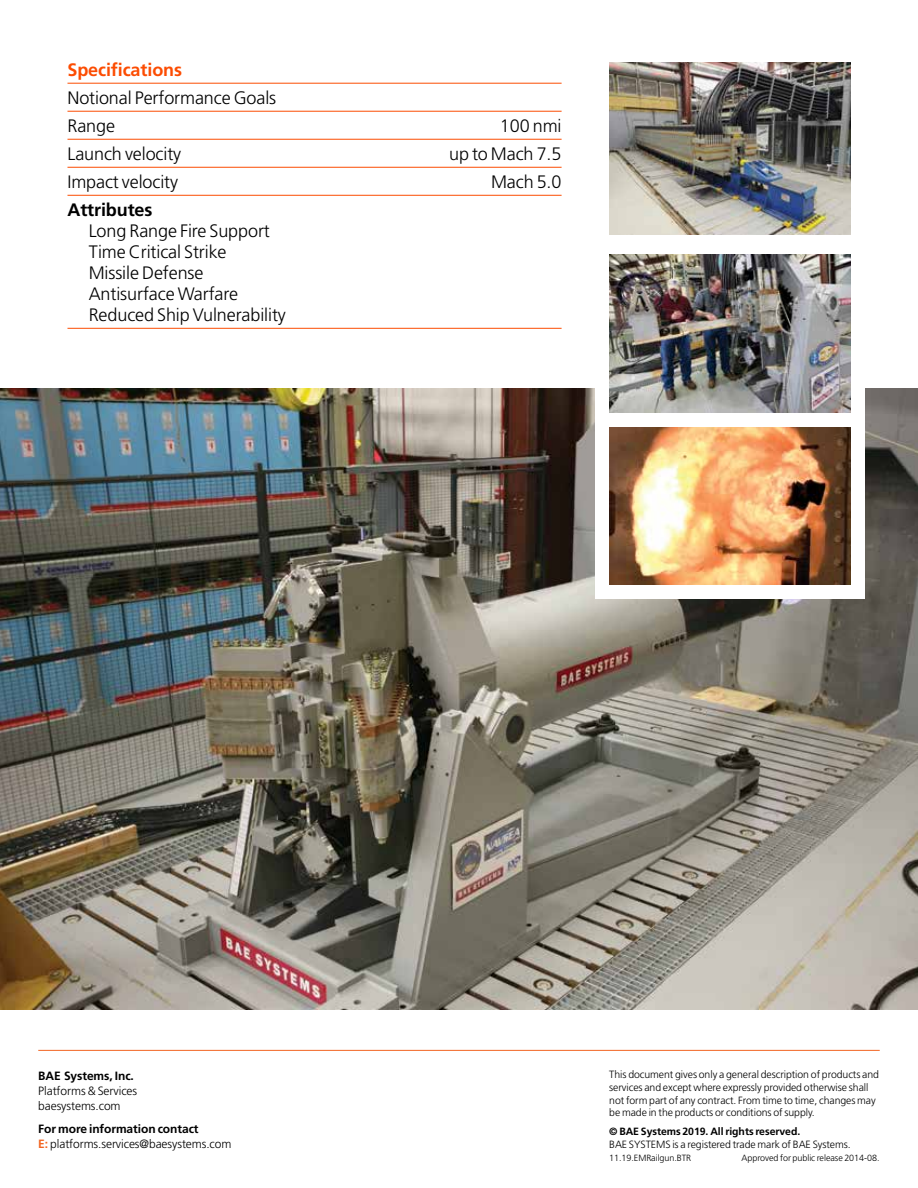
<style>
.page{position:relative;width:918px;height:1188px;background:#fff}
.page>*{position:absolute;margin:0;border:0;box-sizing:border-box;transform-origin:0 0}
.t1{font:300 18px/21px "Frutiger LT Std";letter-spacing:-.005em;color:#000}
.t2{font:700 18px "Frutiger LT Std";letter-spacing:-.005em;color:#fc4c02}
.t3{font:700 18px "Frutiger LT Std";letter-spacing:-.005em;color:#000}
.t4{font:300 12px/15px "Frutiger LT Std";letter-spacing:-.005em;color:#000}
.t5{font:700 12px "Frutiger LT Std";letter-spacing:-.005em;color:#000}
.t6{font:300 10.5px/12.8px "Frutiger LT Std";letter-spacing:-.005em;color:#000}
.t7{font:700 10.5px "Frutiger LT Std";letter-spacing:-.005em;color:#000}
.t8{font:300 9px "Frutiger LT Std";letter-spacing:-.005em;color:#000}
.s1{font-weight:700}
.s2{font-weight:700;color:#f26522}
</style>
<div class="page">
<img style="left:0;top:388px;width:918px;height:621px">
<div style="left:595px;top:388px;width:269px;height:211px;background:#fff"></div>
<hr style="left:68px;top:83px;width:494px;height:1px;background:#fc4c02">
<hr style="left:68px;top:111px;width:494px;height:1px;background:#fc4c02">
<hr style="left:68px;top:139px;width:494px;height:1px;background:#fc4c02">
<hr style="left:68px;top:167px;width:494px;height:1px;background:#fc4c02">
<hr style="left:68px;top:195px;width:494px;height:1px;background:#fc4c02">
<hr style="left:68px;top:328px;width:494px;height:1px;background:#fc4c02">
<img style="left:609px;top:255px;width:241px;height:157px">
<img style="left:609px;top:427px;width:241px;height:157px">
<img style="left:609px;top:63px;width:241px;height:172px">
<hr style="left:38px;top:1050px;width:842px;height:1px;background:#f26522">
<h1 class="t2" style="left:68px;top:59px;width:116px">Specifications</h1>
<h1 class="t1" style="left:68px;top:84px;width:210px;line-height:28px">Notional Performance Goals<br>Range</h1>
<h1 class="t1" style="left:500px;top:116px;width:63px">100 nmi</h1>
<h1 class="t1" style="left:68px;top:144px;width:115px">Launch velocity</h1>
<h1 class="t1" style="left:449px;top:144px;width:114px">up to Mach 7.5</h1>
<h1 class="t1" style="left:68px;top:172px;width:112px">Impact velocity</h1>
<h1 class="t1" style="left:491px;top:172px;width:72px">Mach 5.0</h1>
<h1 class="t3" style="left:68px;top:199px;width:87px">Attributes</h1>
<h1 class="t1" style="left:89px;top:221px;width:199px">Long Range Fire Support<br>Time Critical Strike<br>Missile Defense<br>Antisurface Warfare<br>Reduced Ship Vulnerability</h1>
<p class="t5" style="left:38px;top:1068px;width:97px">BAE Systems, Inc.</p>
<p class="t4" style="left:38px;top:1083px;width:100px">Platforms &amp; Services baesystems.com</p>
<p class="t4" style="left:38px;top:1121px;width:195px"><span class="s1">For more information contact<br></span><span class="s2">E:</span> platforms.services@baesystems.com</p>
<p class="t6" style="left:609px;top:1068px;width:271px">This document gives only a general description of products and services and except where expressly provided otherwise shall not form part of any contract. From time to time, changes may be made in the products or conditions of supply.</p>
<p class="t7" style="left:609px;top:1125px;width:193px">© BAE Systems 2019. All rights reserved.</p>
<p class="t6" style="left:609px;top:1138px;width:243px">BAE SYSTEMS is a registered trade mark of BAE Systems.</p>
<p class="t8" style="left:609px;top:1153px;width:84px">11.19.EMRailgun.BTR</p>
<p class="t8" style="left:742px;top:1153px;width:139px">Approved for public release 2014-08.</p>
</div>
